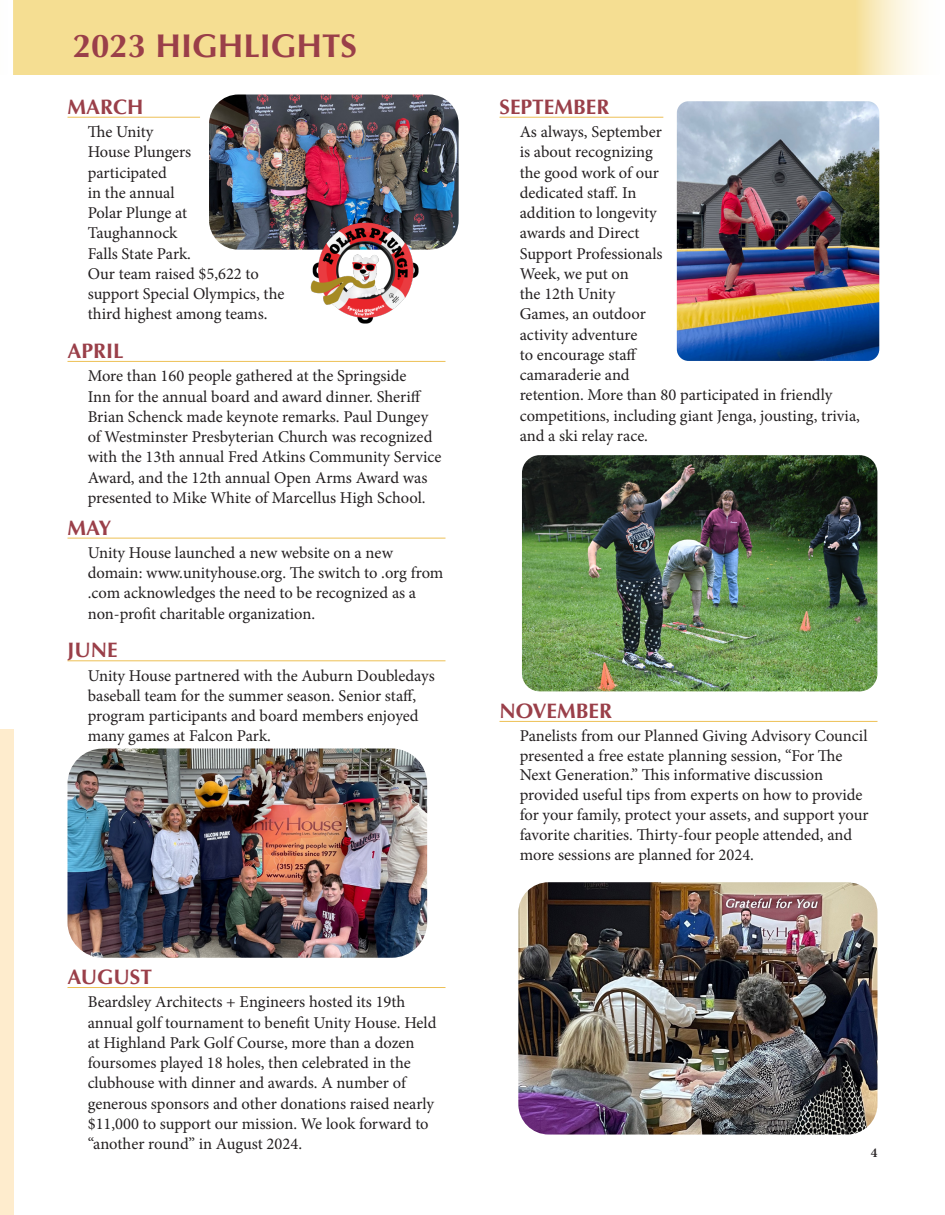
<style>
.page{position:relative;width:945px;height:1215px;background:#fff}
.page>*{position:absolute;margin:0;border:0;box-sizing:border-box;transform-origin:0 0}
.t1{font:700 33px "Optima";color:#9a3f49}
.t2{font:700 21px "Optima";color:#9a3f49}
.t3{font:16.5px/20.2px "Minion Pro";letter-spacing:-.005em;color:#231f20}
.t4{font:600 13.5px "Minion Pro";color:#231f20}
</style>
<div class="page">
<div style="left:0;top:729px;width:14px;height:486px;background:#feeccd"></div>
<div style="left:14px;top:0;width:931px;height:74px;background:#f5de92"></div>
<hr style="left:68px;top:117px;width:132px;height:1px;background:#edc055">
<hr style="left:68px;top:361px;width:378px;height:1px;background:#edc055">
<hr style="left:68px;top:538px;width:378px;height:1px;background:#edc055">
<hr style="left:68px;top:660px;width:378px;height:1px;background:#edc055">
<hr style="left:68px;top:987px;width:378px;height:1px;background:#edc055">
<hr style="left:500px;top:117px;width:163px;height:1px;background:#edc055">
<hr style="left:500px;top:721px;width:378px;height:1px;background:#edc055">
<img style="left:209px;top:94px;width:250px;height:156px">
<img style="left:68px;top:748px;width:359px;height:210px">
<img style="left:522px;top:455px;width:355px;height:236px">
<img style="left:677px;top:101px;width:202px;height:260px">
<img style="left:518px;top:882px;width:360px;height:253px">
<img style="left:311px;top:217px;width:108px;height:107px">
<h1 class="t1" style="left:73px;top:27px;width:286px">2023 HIGHLIGHTS</h1>
<p class="t2" style="left:68px;top:94px;width:77px">MARCH</p>
<p class="t3" style="left:88px;top:122px;width:198px">The Unity<br>House Plungers<br>participated<br>in the annual<br>Polar Plunge at<br>Taughannock<br>Falls State Park.<br>Our team raised $5,622 to support Special Olympics, the third highest among teams.</p>
<p class="t2" style="left:68px;top:339px;width:58px">APRIL</p>
<p class="t3" style="left:88px;top:366px;width:355px">More than 160 people gathered at the Springside<br>Inn for the annual board and award dinner. Sheriff Brian Schenck made keynote remarks. Paul Dungey of Westminster Presbyterian Church was recognized with the 13th annual Fred Atkins Community Service Award, and the 12th annual Open Arms Award was presented to Mike White of Marcellus High School.</p>
<p class="t2" style="left:68px;top:515px;width:45px">MAY</p>
<p class="t3" style="left:88px;top:543px;width:357px">Unity House launched a new website on a new domain: www.unityhouse.org. The switch to .org from .com acknowledges the need to be recognized as a non-profit charitable organization.</p>
<p class="t2" style="left:68px;top:638px;width:52px">JUNE</p>
<p class="t3" style="left:88px;top:665px;width:349px">Unity House partnered with the Auburn Doubledays baseball team for the summer season. Senior staff, program participants and board members enjoyed many games at Falcon Park.</p>
<p class="t2" style="left:68px;top:965px;width:86px">AUGUST</p>
<p class="t3" style="left:88px;top:992px;width:350px">Beardsley Architects + Engineers hosted its 19th annual golf tournament to benefit Unity House. Held at Highland Park Golf Course, more than a dozen foursomes played 18 holes, then celebrated in the clubhouse with dinner and awards. A number of generous sponsors and other donations raised nearly $11,000 to support our mission. We look forward to “another round” in August 2024.</p>
<p class="t2" style="left:500px;top:94px;width:111px">SEPTEMBER</p>
<p class="t3" style="left:520px;top:122px;width:342px">As always, September<br>is about recognizing<br>the good work of our<br>dedicated staff. In<br>addition to longevity<br>awards and Direct<br>Support Professionals<br>Week, we put on<br>the 12th Unity<br>Games, an outdoor<br>activity adventure<br>to encourage staff<br>camaraderie and<br>retention. More than 80 participated in friendly competitions, including giant Jenga, jousting, trivia, and a ski relay race.</p>
<p class="t2" style="left:500px;top:699px;width:114px">NOVEMBER</p>
<p class="t3" style="left:520px;top:726px;width:350px;line-height:19.8px">Panelists from our Planned Giving Advisory Council presented a free estate planning session, “For The Next Generation.” This informative discussion provided useful tips from experts on how to provide for your family, protect your assets, and support your favorite charities. Thirty-four people attended, and more sessions are planned for 2024.</p>
<p class="t4" style="left:871px;top:1144px;width:8px">4</p>
</div>
